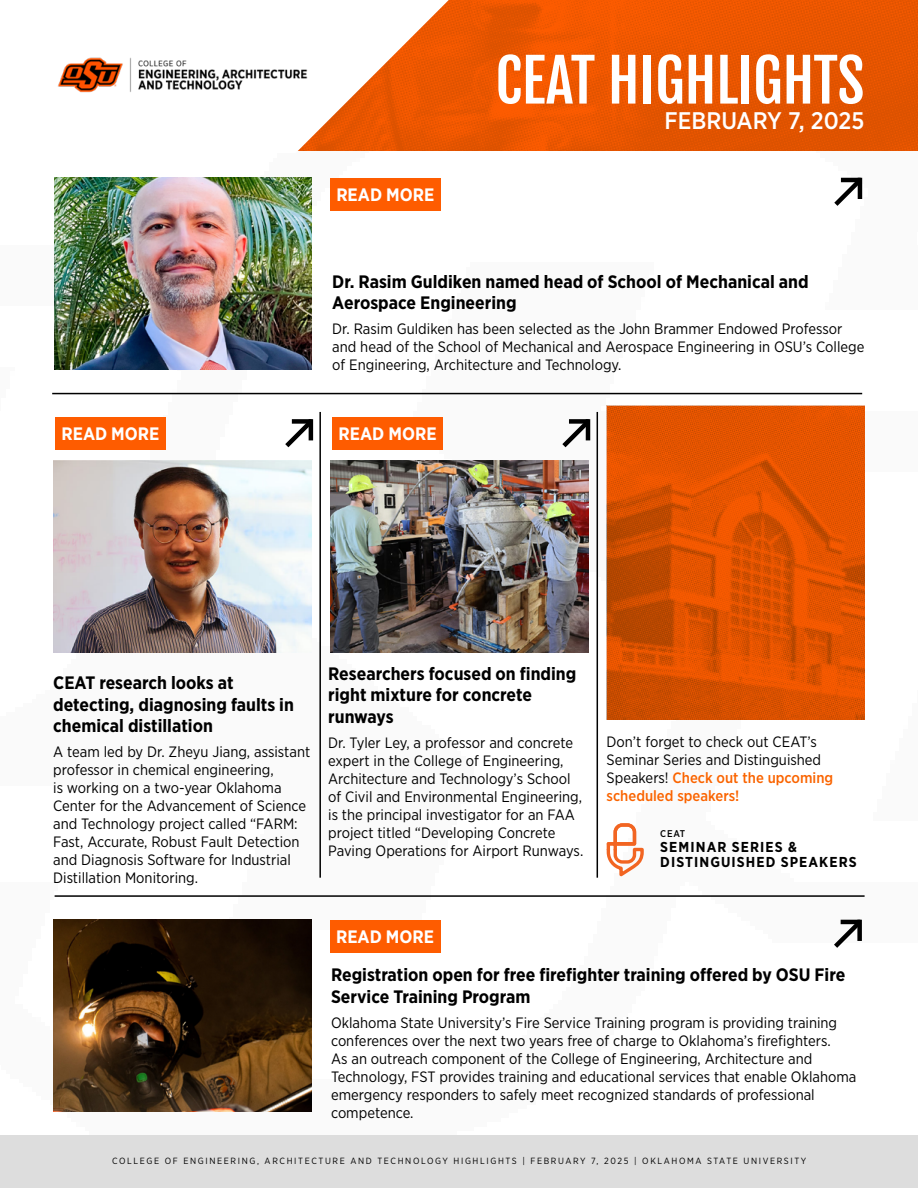
<style>
.page{position:relative;width:918px;height:1188px;background:#fff}
.page>*{position:absolute;margin:0;border:0;box-sizing:border-box;transform-origin:0 0}
.t1{font:58.5px "Fjalla One";color:#fff}
.t2{font:500 24px "Gotham Narrow";color:#fff}
.t3{font:700 18px/21.6px "Gotham Narrow";color:#000}
.t4{font:700 18px "Gotham Narrow";color:#fff}
.t5{font:15px/18px "Gotham Narrow";color:#000}
.t6{font:700 14.4px/14.9px "Gotham Narrow";letter-spacing:.075em;color:#010101}
.t7{font:500 9.75px "Gotham Narrow";color:#010101}
.t8{font:9px "Gotham Narrow";letter-spacing:.18em;color:#000}
.s1{font-weight:500;color:#fa6400}
</style>
<div class="page">
<img style="left:0;top:177px;width:918px;height:959px">
<img style="left:607px;top:406px;width:258px;height:313px">
<div style="left:55px;top:417px;width:111px;height:33px;background:#fe5c00"></div>
<svg style="left:280px;top:415px;width:37px;height:37px"></svg>
<img style="left:53px;top:460px;width:258px;height:192px">
<div style="left:332px;top:417px;width:111px;height:33px;background:#fe5c00"></div>
<svg style="left:558px;top:415px;width:36px;height:37px"></svg>
<img style="left:330px;top:461px;width:258px;height:192px">
<div style="left:330px;top:178px;width:111px;height:33px;background:#fe5c00"></div>
<svg style="left:830px;top:177px;width:36px;height:34px"></svg>
<img style="left:54px;top:178px;width:258px;height:192px">
<div style="left:330px;top:920px;width:110px;height:33px;background:#fe5c00"></div>
<svg style="left:829px;top:916px;width:37px;height:37px"></svg>
<img style="left:54px;top:920px;width:258px;height:192px">
<hr style="left:52px;top:393px;width:810px;height:1px;background:#000">
<hr style="left:55px;top:895px;width:810px;height:2px;background:#000">
<div style="left:0;top:1136px;width:918px;height:52px;background:#ddd"></div>
<hr style="left:597px;top:412px;width:1px;height:466px;background:#000">
<hr style="left:319px;top:412px;width:2px;height:466px;background:#000">
<img style="left:449px;top:0;width:469px;height:151px">
<svg style="left:298px;top:0;width:151px;height:151px"></svg>
<img style="left:58px;top:36px;width:252px;height:77px">
<svg style="left:606px;top:823px;width:39px;height:55px"></svg>
<h1 class="t1" style="left:495px;top:49px;width:370px">CEAT HIGHLIGHTS</h1>
<p class="t4" style="left:336px;top:184px;width:99px">READ MORE</p>
<h2 class="t2" style="left:665px;top:105px;width:201px">FEBRUARY 7, 2025</h2>
<p class="t4" style="left:61px;top:423px;width:99px">READ MORE</p>
<p class="t3" style="left:332px;top:270px;width:478px">Dr. Rasim Guldiken named head of School of Mechanical and<br>Aerospace Engineering</p>
<p class="t5" style="left:332px;top:319px;width:534px">Dr. Rasim Guldiken has been selected as the John Brammer Endowed Professor and head of the School of Mechanical and Aerospace Engineering in OSU’s College of Engineering, Architecture and Technology.</p>
<p class="t4" style="left:339px;top:423px;width:99px">READ MORE</p>
<p class="t3" style="left:53px;top:672px;width:242px">CEAT research looks at detecting, diagnosing faults in chemical distillation</p>
<p class="t5" style="left:53px;top:743px;width:259px">A team led by Dr. Zheyu Jiang, assistant professor in chemical engineering,<br>is working on a two-year Oklahoma Center for the Advancement of Science and Technology project called “FARM:<br>Fast, Accurate, Robust Fault Detection and Diagnosis Software for Industrial Distillation Monitoring.</p>
<p class="t3" style="left:328px;top:662px;width:250px">Researchers focused on finding right mixture for concrete runways</p>
<p class="t5" style="left:328px;top:733px;width:257px">Dr. Tyler Ley, a professor and concrete expert in the College of Engineering, Architecture and Technology’s School of Civil and Environmental Engineering, is the principal investigator for an FAA project titled “Developing Concrete Paving Operations for Airport Runways.</p>
<p class="t5" style="left:607px;top:733px;width:228px">Don’t forget to check out CEAT’s<br>Seminar Series and Distinguished<br>Speakers! <span class="s1">Check out the upcoming scheduled speakers!</span></p>
<p class="t7" style="left:660px;top:828px;width:27px">CEAT</p>
<p class="t6" style="left:660px;top:839px;width:198px">SEMINAR SERIES &amp;<br>DISTINGUISHED SPEAKERS</p>
<p class="t4" style="left:336px;top:925px;width:99px">READ MORE</p>
<p class="t3" style="left:331px;top:964px;width:516px">Registration open for free firefighter training offered by OSU Fire<br>Service Training Program</p>
<p class="t5" style="left:331px;top:1013px;width:527px">Oklahoma State University’s Fire Service Training program is providing training conferences over the next two years free of charge to Oklahoma’s firefighters.<br>As an outreach component of the College of Engineering, Architecture and Technology, FST provides training and educational services that enable Oklahoma emergency responders to safely meet recognized standards of professional competence.</p>
<p class="t8" style="left:112px;top:1155px;width:696px">COLLEGE OF ENGINEERING, ARCHITECTURE AND TECHNOLOGY HIGHLIGHTS | FEBRUARY 7, 2025 | OKLAHOMA STATE UNIVERSITY</p>
</div>
